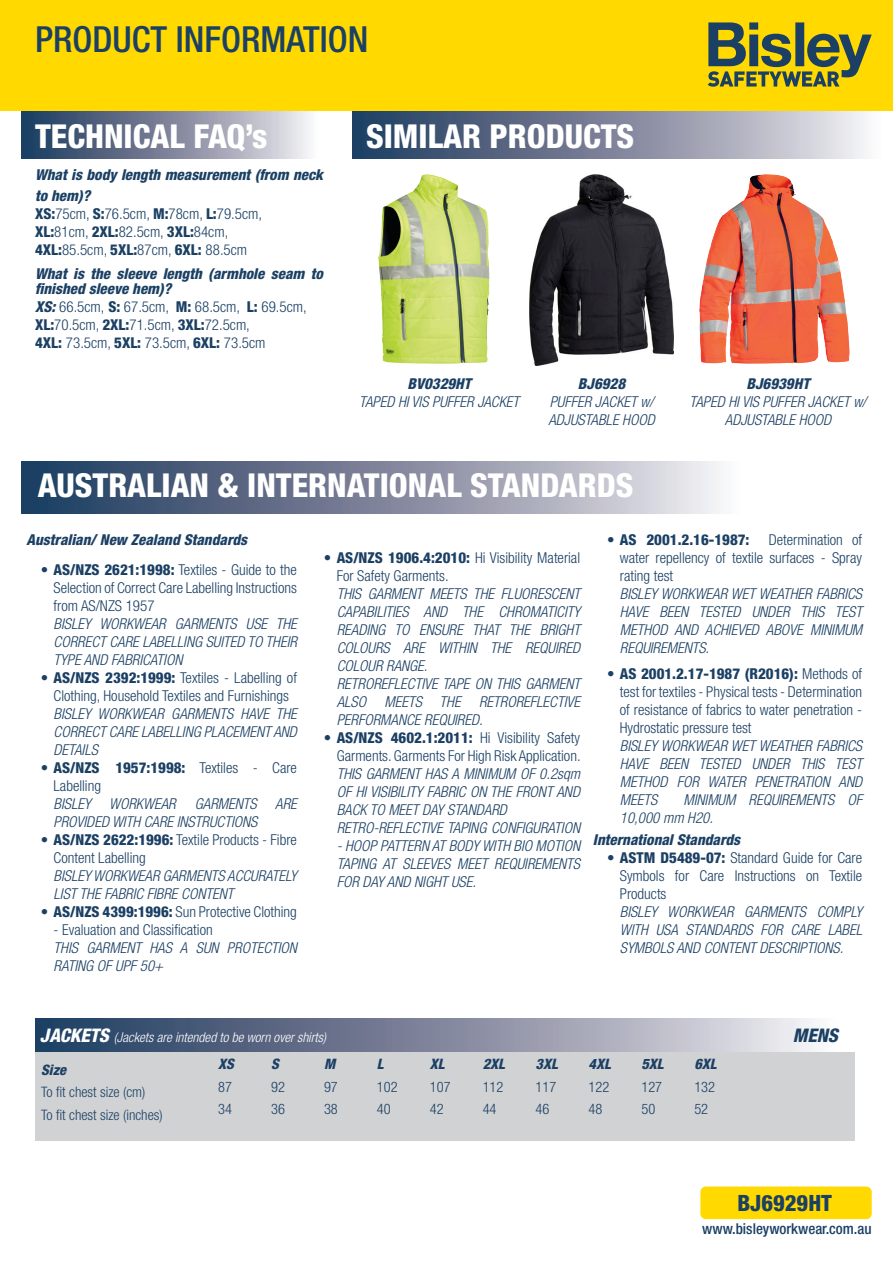
<style>
.page{position:relative;width:893px;height:1263px;background:#fff}
.page>*{position:absolute;margin:0;border:0;box-sizing:border-box;transform-origin:0 0}
.t1{font:500 condensed 36px "Helvetica Neue";color:#1b4064}
.t2{font:800 condensed 33px "Helvetica Neue";color:#fff}
.t3{font:800 condensed 22.5px "Helvetica Neue";color:#1b4064}
.t4{font:italic 800 condensed 18.75px "Helvetica Neue";color:#1b4064}
.t5{font:italic 300 condensed 15px/18px "Helvetica Neue";color:#1b4064;text-align:justify}
.t6{font:300 condensed 15px/18px "Helvetica Neue";color:#1b4064;text-align:justify}
.t7{font:italic 800 condensed 15px/21.6px "Helvetica Neue";color:#1b4064}
.t8{font:500 condensed 15px "Helvetica Neue";color:#1b4064}
.t9{font:800 condensed 15px "Helvetica Neue";color:#1b4064}
.t10{font:300 condensed 14.4px/22.5px "Helvetica Neue";color:#1b4064}
.t11{font:italic 800 condensed 14.4px "Helvetica Neue";color:#1b4064}
.t12{font:italic 300 condensed 13.5px "Helvetica Neue";color:#fff}
.s1{font-weight:800}
.s2{font-weight:800;font-style:italic}
.s3{font-weight:800;font-size:18.75px}
</style>
<div class="page">
<svg style="left:21px;top:462px;width:699px;height:51px;background:#7f899f"></svg>
<svg style="left:21px;top:110px;width:331px;height:48px;background:#9299a7"></svg>
<svg style="left:352px;top:110px;width:541px;height:49px;background:#8991a1"></svg>
<div style="left:0;top:0;width:893px;height:110px;background:#ffd900"></div>
<div style="left:700px;top:1186px;width:172px;height:33px;background:#ffd900;border-radius:6px"></div>
<svg style="left:708px;top:22px;width:164px;height:65px"></svg>
<div style="left:35px;top:1051px;width:819px;height:90px;background:#d1d2d4"></div>
<svg style="left:35px;top:1019px;width:778px;height:32px;background:#818aa0"></svg>
<img style="left:378px;top:174px;width:111px;height:190px">
<img style="left:699px;top:175px;width:118px;height:189px">
<img style="left:530px;top:174px;width:144px;height:192px">
<p class="t1" style="left:35px;top:18px;width:335px">PRODUCT INFORMATION</p>
<p class="t2" style="left:35px;top:115px;width:234px">TECHNICAL FAQ’s</p>
<p class="t2" style="left:366px;top:116px;width:270px">SIMILAR PRODUCTS</p>
<p class="t7" style="left:35px;top:163px;width:289px">What is body length measurement (from neck to hem)?</p>
<p class="t6" style="left:35px;top:205px;width:228px"><span class="s1">XS:</span>75cm, <span class="s1">S:</span>76.5cm, <span class="s1">M:</span>78cm, <span class="s1">L:</span>79.5cm,</p>
<p class="t6" style="left:35px;top:223px;width:195px"><span class="s1">XL:</span>81cm, <span class="s1">2XL:</span>82.5cm, <span class="s1">3XL:</span>84cm,</p>
<p class="t6" style="left:35px;top:241px;width:214px"><span class="s1">4XL:</span>85.5cm, <span class="s1">5XL:</span>87cm, <span class="s1">6XL:</span> 88.5cm</p>
<p class="t7" style="left:35px;top:266px;width:290px;line-height:15px">What is the sleeve length (armhole seam to finished sleeve hem)?</p>
<p class="t6" style="left:35px;top:298px;width:273px"><span class="s2">XS:</span> 66.5cm, <span class="s1">S:</span> 67.5cm, <span class="s1">M:</span> 68.5cm, <span class="s1">L:</span> 69.5cm,</p>
<p class="t6" style="left:35px;top:316px;width:216px"><span class="s1">XL:</span>70.5cm, <span class="s1">2XL:</span>71.5cm, <span class="s1">3XL:</span>72.5cm,</p>
<p class="t6" style="left:35px;top:334px;width:232px"><span class="s1">4XL:</span> 73.5cm, <span class="s1">5XL:</span> 73.5cm, <span class="s1">6XL:</span> 73.5cm</p>
<p class="t7" style="left:407px;top:373px;width:65px">BV0329HT</p>
<p class="t5" style="left:359px;top:393px;width:162px">TAPED HI VIS PUFFER JACKET</p>
<p class="t7" style="left:578px;top:373px;width:49px">BJ6928</p>
<p class="t5" style="left:548px;top:393px;width:108px">PUFFER JACKET w/<br>ADJUSTABLE HOOD</p>
<p class="t2" style="left:38px;top:464px;width:597px">AUSTRALIAN &amp; INTERNATIONAL STANDARDS</p>
<p class="t7" style="left:746px;top:373px;width:65px">BJ6939HT</p>
<p class="t5" style="left:690px;top:393px;width:178px;text-align:center">TAPED HI VIS PUFFER JACKET w/<br>ADJUSTABLE HOOD</p>
<p class="t7" style="left:27px;top:529px;width:222px">Australian/ New Zealand Standards</p>
<p class="t6" style="left:54px;top:561px;width:245px;text-indent:-13px"><span class="s1">• AS/NZS 2621:1998:</span> Textiles - Guide to the Selection of Correct Care Labelling Instructions from AS/NZS 1957</p>
<p class="t5" style="left:54px;top:615px;width:245px">BISLEY WORKWEAR GARMENTS USE THE CORRECT CARE LABELLING SUITED TO THEIR TYPE AND FABRICATION</p>
<p class="t6" style="left:41px;top:669px;width:258px;text-align:center"><span class="s1">• AS/NZS 2392:1999:</span> Textiles - Labelling of<br>Clothing, Household Textiles and Furnishings</p>
<p class="t5" style="left:54px;top:705px;width:245px">BISLEY WORKWEAR GARMENTS HAVE THE CORRECT CARE LABELLING PLACEMENT AND DETAILS</p>
<p class="t6" style="left:54px;top:759px;width:245px;text-indent:-13px"><span class="s1">• AS/NZS 1957:1998:</span> Textiles - Care<br>Labelling</p>
<p class="t5" style="left:54px;top:795px;width:124px">BISLEY WORKWEAR</p>
<p class="t5" style="left:54px;top:795px;width:245px;text-indent:141px">GARMENTS ARE<br>PROVIDED WITH CARE INSTRUCTIONS</p>
<p class="t6" style="left:54px;top:831px;width:245px;text-indent:-13px"><span class="s1">• AS/NZS 2622:1996:</span> Textile Products - Fibre<br>Content Labelling</p>
<p class="t5" style="left:54px;top:867px;width:245px">BISLEY WORKWEAR GARMENTS ACCURATELY<br>LIST THE FABRIC FIBRE CONTENT</p>
<p class="t6" style="left:41px;top:903px;width:258px"><span class="s1">• AS/NZS 4399:1996:</span> Sun Protective Clothing</p>
<p class="t6" style="left:54px;top:921px;width:161px">- Evaluation and Classification</p>
<p class="t5" style="left:54px;top:939px;width:245px">THIS GARMENT HAS A SUN PROTECTION<br>RATING OF UPF 50+</p>
<p class="t6" style="left:337px;top:548px;width:245px;text-indent:-13px"><span class="s1">• AS/NZS 1906.4:2010:</span> Hi Visibility Material<br>For Safety Garments.</p>
<p class="t5" style="left:337px;top:584px;width:245px">THIS GARMENT MEETS THE FLUORESCENT CAPABILITIES AND THE CHROMATICITY READING TO ENSURE THAT THE BRIGHT COLOURS ARE WITHIN THE REQUIRED COLOUR RANGE.</p>
<p class="t5" style="left:337px;top:674px;width:245px">RETROREFLECTIVE TAPE ON THIS GARMENT ALSO MEETS THE RETROREFLECTIVE PERFORMANCE REQUIRED.</p>
<p class="t6" style="left:324px;top:728px;width:258px;text-align:right"><span class="s1">• AS/NZS 4602.1:2011:</span> Hi Visibility Safety<br>Garments. Garments For High Risk Application.</p>
<p class="t5" style="left:337px;top:764px;width:245px">THIS GARMENT HAS A MINIMUM OF 0.2sqm OF HI VISIBILITY FABRIC ON THE FRONT AND BACK TO MEET DAY STANDARD</p>
<p class="t5" style="left:337px;top:818px;width:245px">RETRO-REFLECTIVE TAPING CONFIGURATION</p>
<p class="t5" style="left:337px;top:836px;width:245px">- HOOP PATTERN AT BODY WITH BIO MOTION TAPING AT SLEEVES MEET REQUIREMENTS FOR DAY AND NIGHT USE.</p>
<p class="t9" style="left:607px;top:530px;width:144px">• AS 2001.2.16-1987:</p>
<p class="t6" style="left:620px;top:531px;width:244px;text-indent:149px">Determination of water repellency of textile surfaces - Spray rating test</p>
<p class="t5" style="left:620px;top:585px;width:244px">BISLEY WORKWEAR WET WEATHER FABRICS HAVE BEEN TESTED UNDER THIS TEST METHOD AND ACHIEVED ABOVE MINIMUM REQUIREMENTS.</p>
<p class="t6" style="left:620px;top:664px;width:244px;text-indent:-13px"><span class="s1">• AS 2001.2.17-1987 (R2016):</span> Methods of test for textiles - Physical tests - Determination of resistance of fabrics to water penetration - Hydrostatic pressure test</p>
<p class="t5" style="left:620px;top:736px;width:244px">BISLEY WORKWEAR WET WEATHER FABRICS HAVE BEEN TESTED UNDER THIS TEST METHOD FOR WATER PENETRATION AND MEETS</p>
<p class="t5" style="left:620px;top:790px;width:244px;text-indent:64px">MINIMUM REQUIREMENTS OF<br>10,000 mm H20.</p>
<p class="t7" style="left:593px;top:829px;width:149px">International Standards</p>
<p class="t6" style="left:620px;top:849px;width:244px;text-indent:-13px"><span class="s1">• ASTM D5489-07:</span> Standard Guide for Care Symbols for Care Instructions on Textile Products</p>
<p class="t5" style="left:620px;top:903px;width:244px">BISLEY WORKWEAR GARMENTS COMPLY WITH USA STANDARDS FOR CARE LABEL SYMBOLS AND CONTENT DESCRIPTIONS.</p>
<p class="t12" style="left:40px;top:1030px;width:288px"><span class="s3">JACKETS</span> (Jackets are intended to be worn over shirts)</p>
<p class="t4" style="left:793px;top:1024px;width:47px">MENS</p>
<p class="t11" style="left:41px;top:1060px;width:27px">Size</p>
<p class="t10" style="left:41px;top:1081px;width:106px">To fit chest size (cm)</p>
<p class="t10" style="left:41px;top:1103px;width:123px">To fit chest size (inches)</p>
<p class="t10" style="left:218px;top:1053px;width:17px"><span class="s2">XS<br></span>87<br>34</p>
<p class="t10" style="left:271px;top:1053px;width:15px"><span class="s2">S<br></span>92<br>36</p>
<p class="t10" style="left:324px;top:1053px;width:15px"><span class="s2">M<br></span>97<br>38</p>
<p class="t10" style="left:377px;top:1053px;width:22px"><span class="s2">L<br></span>102<br>40</p>
<p class="t10" style="left:430px;top:1053px;width:22px"><span class="s2">XL<br></span>107<br>42</p>
<p class="t10" style="left:483px;top:1053px;width:24px;text-align:justify"><span class="s2">2XL </span>112<br>44</p>
<p class="t10" style="left:536px;top:1053px;width:24px;text-align:justify"><span class="s2">3XL </span>117<br>46</p>
<p class="t10" style="left:588px;top:1053px;width:24px;text-align:justify"><span class="s2">4XL </span>122<br>48</p>
<p class="t10" style="left:641px;top:1053px;width:24px;text-align:justify"><span class="s2">5XL </span>127<br>50</p>
<p class="t10" style="left:694px;top:1053px;width:24px;text-align:justify"><span class="s2">6XL </span>132<br>52</p>
<p class="t3" style="left:737px;top:1189px;width:96px">BJ6929HT</p>
<p class="t8" style="left:702px;top:1219px;width:171px">www.bisleyworkwear.com.au</p>
</div>
